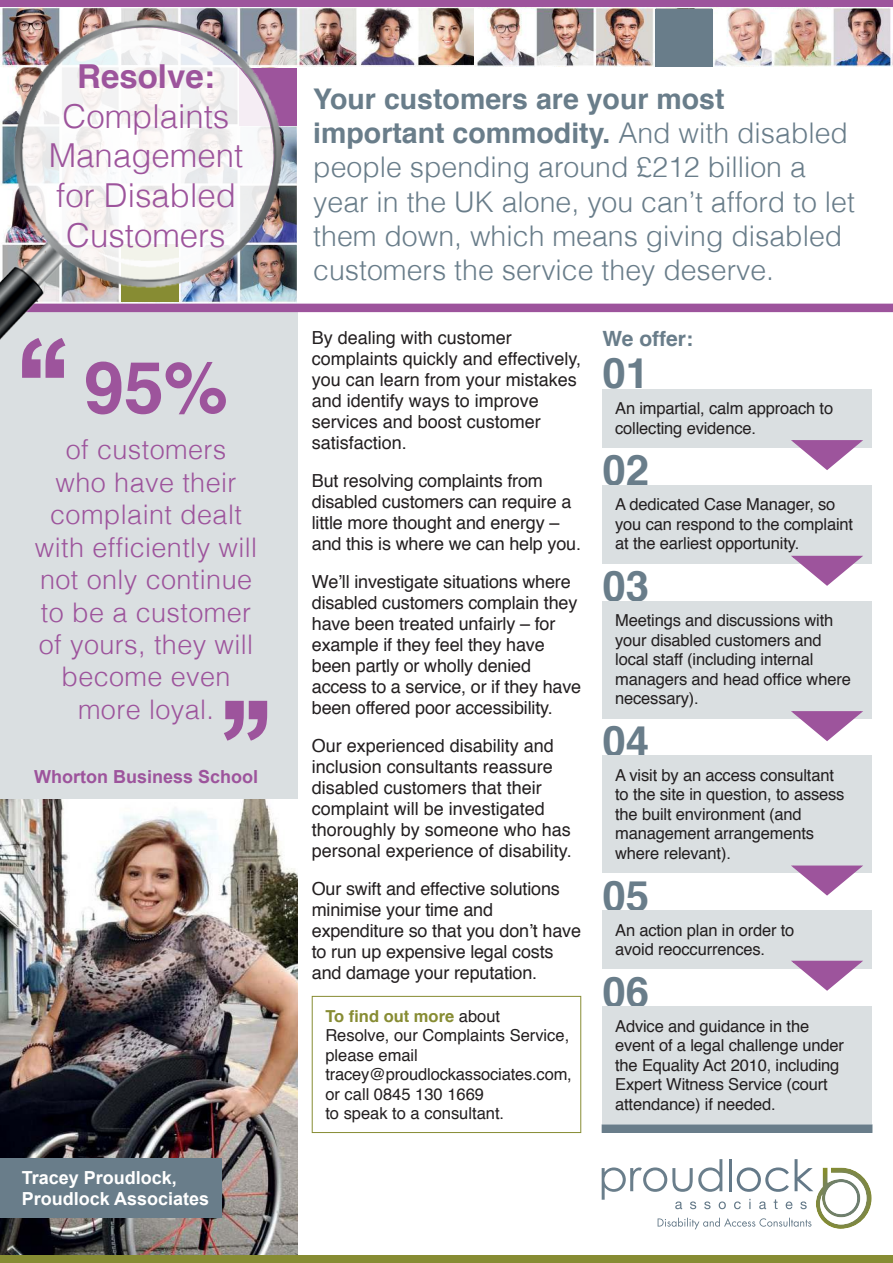
<style>
.page{position:relative;width:893px;height:1263px;background:#fff}
.page>*{position:absolute;margin:0;border:0;box-sizing:border-box;transform-origin:0 0}
.t1{font:700 72px "Helvetica";color:#9d549c}
.t2{font:700 42px "Helvetica";color:#697d8a}
.t3{font:300 33px/39.6px "Helvetica";color:#9d549c;text-align:center}
.t4{font:700 33px "Helvetica";color:#9d549c}
.t5{font:300 28.5px/34.2px "Helvetica";color:#697d8a}
.t6{font:300 27px/32.4px "Helvetica";letter-spacing:.015em;color:#9d549c;text-align:center}
.t7{font:700 21px "Helvetica";color:#697d8a}
.t8{font:18px/21px "Helvetica";letter-spacing:-.01em;color:#231f20}
.t9{font:700 18px/21px "Arial";color:#fff}
.t10{font:700 18px "Arial";color:#9d549c}
.t11{font:16.5px/19.5px "Helvetica";letter-spacing:-.01em;color:#231f20}
.s1{font-weight:700}
.s2{font-weight:700;color:#878c33}
</style>
<div class="page">
<img style="left:300px;top:7px;width:174px;height:297px">
<img style="left:474px;top:7px;width:419px;height:60px">
<div style="left:298px;top:67px;width:595px;height:236px;background:#fff"></div>
<div style="left:0;top:307px;width:297px;height:493px;background:#dadfe1"></div>
<img style="left:0;top:800px;width:297px;height:455px">
<svg style="left:224px;top:701px;width:43px;height:40px"></svg>
<hr style="left:729px;top:1159px;width:3px;height:32px;background:#647988">
<svg style="left:737px;top:1167px;width:52px;height:25px"></svg>
<svg style="left:795px;top:1159px;width:18px;height:32px"></svg>
<svg style="left:602px;top:1159px;width:124px;height:50px"></svg>
<svg style="left:734px;top:1201px;width:7px;height:8px"></svg>
<svg style="left:759px;top:1201px;width:7px;height:8px"></svg>
<svg style="left:774px;top:1199px;width:4px;height:10px"></svg>
<svg style="left:786px;top:1201px;width:6px;height:8px"></svg>
<svg style="left:800px;top:1201px;width:7px;height:8px"></svg>
<img style="left:816px;top:1167px;width:56px;height:62px">
<svg style="left:658px;top:1218px;width:153px;height:11px"></svg>
<div style="left:655px;top:9px;width:57px;height:57px;background:#697d8a"></div>
<div style="left:0;top:1158px;width:222px;height:59px;background:#697d8a"></div>
<div style="left:602px;top:389px;width:270px;height:59px;background:#dadfe1"></div>
<div style="left:602px;top:485px;width:270px;height:78px;background:#dadfe1"></div>
<div style="left:602px;top:601px;width:270px;height:117px;background:#dadfe1"></div>
<div style="left:602px;top:756px;width:270px;height:117px;background:#dadfe1"></div>
<div style="left:602px;top:910px;width:270px;height:59px;background:#dadfe1"></div>
<div style="left:602px;top:1007px;width:270px;height:117px;background:#dadfe1"></div>
<svg style="left:791px;top:440px;width:72px;height:30px"></svg>
<svg style="left:789px;top:711px;width:74px;height:30px"></svg>
<svg style="left:791px;top:960px;width:72px;height:31px"></svg>
<svg style="left:789px;top:555px;width:74px;height:31px"></svg>
<svg style="left:791px;top:865px;width:72px;height:31px"></svg>
<div style="left:602px;top:1125px;width:270px;height:7px;background:#697d8a"></div>
<div style="left:602px;top:1124px;width:270px;height:9px;border:2px solid #697d8a"></div>
<div style="left:0;top:1255px;width:893px;height:8px;background:#878c33"></div>
<div style="left:312px;top:996px;width:269px;height:137px;border:1px solid #878c33"></div>
<div style="left:0;top:0;width:893px;height:7px;background:#9d549c"></div>
<div style="left:300px;top:304px;width:593px;height:8px;background:#9d549c"></div>
<img style="left:0;top:7px;width:300px;height:502px">
<h3 class="t4" style="left:77px;top:64px;width:139px">Resolve:</h3>
<h3 class="t3" style="left:49px;top:99px;width:196px">Complaints<br>Management for Disabled<br>Customers</h3>
<h1 class="t1" style="left:84px;top:361px;width:146px">95%</h1>
<h3 class="t6" style="left:35px;top:436px;width:224px">of customers<br>who have their complaint dealt with efficiently will not only continue to be a customer of yours, they will become even more loyal.</h3>
<p class="t10" style="left:34px;top:770px;width:226px">Whorton Business School</p>
<p class="t9" style="left:22px;top:1168px;width:189px">Tracey Proudlock,<br>Proudlock Associates</p>
<h3 class="t5" style="left:313px;top:84px;width:543px"><span class="s1">Your customers are your most important commodity.</span> And with disabled people spending around £212 billion a year in the UK alone, you can’t afford to let them down, which means giving disabled customers the service they deserve.</h3>
<p class="t8" style="left:312px;top:328px;width:271px">By dealing with customer complaints quickly and effectively, you can learn from your mistakes and identify ways to improve services and boost customer satisfaction.</p>
<p class="t8" style="left:312px;top:471px;width:271px">But resolving complaints from disabled customers can require a little more thought and energy – and this is where we can help you.</p>
<p class="t8" style="left:312px;top:572px;width:271px">We’ll investigate situations where disabled customers complain they have been treated unfairly – for example if they feel they have been partly or wholly denied access to a service, or if they have been offered poor accessibility.</p>
<p class="t8" style="left:312px;top:737px;width:261px">Our experienced disability and inclusion consultants reassure disabled customers that their complaint will be investigated thoroughly by someone who has personal experience of disability.</p>
<p class="t8" style="left:312px;top:880px;width:271px">Our swift and effective solutions minimise your time and expenditure so that you don’t have to run up expensive legal costs and damage your reputation.</p>
<p class="t11" style="left:325px;top:1008px;width:248px"><span class="s2">To find out more</span> about<br>Resolve, our Complaints Service, please email tracey@proudlockassociates.com, or call 0845 130 1669<br>to speak to a consultant.</p>
<p class="t7" style="left:602px;top:330px;width:92px">We offer:</p>
<h2 class="t2" style="left:602px;top:358px;width:48px">01</h2>
<p class="t11" style="left:615px;top:400px;width:220px">An impartial, calm approach to collecting evidence.</p>
<h2 class="t2" style="left:602px;top:454px;width:48px">02</h2>
<p class="t11" style="left:615px;top:496px;width:239px">A dedicated Case Manager, so you can respond to the complaint at the earliest opportunity.</p>
<h2 class="t2" style="left:602px;top:570px;width:48px">03</h2>
<p class="t11" style="left:615px;top:612px;width:237px">Meetings and discussions with your disabled customers and local staff (including internal managers and head office where necessary).</p>
<h2 class="t2" style="left:602px;top:725px;width:48px">04</h2>
<p class="t11" style="left:615px;top:767px;width:231px">A visit by an access consultant to the site in question, to assess the built environment (and management arrangements where relevant).</p>
<h2 class="t2" style="left:602px;top:880px;width:48px">05</h2>
<p class="t11" style="left:615px;top:921px;width:181px">An action plan in order to avoid reoccurrences.</p>
<h2 class="t2" style="left:602px;top:976px;width:48px">06</h2>
<p class="t11" style="left:615px;top:1018px;width:230px">Advice and guidance in the event of a legal challenge under the Equality Act 2010, including<br>Expert Witness Service (court attendance) if needed.</p>
</div>
